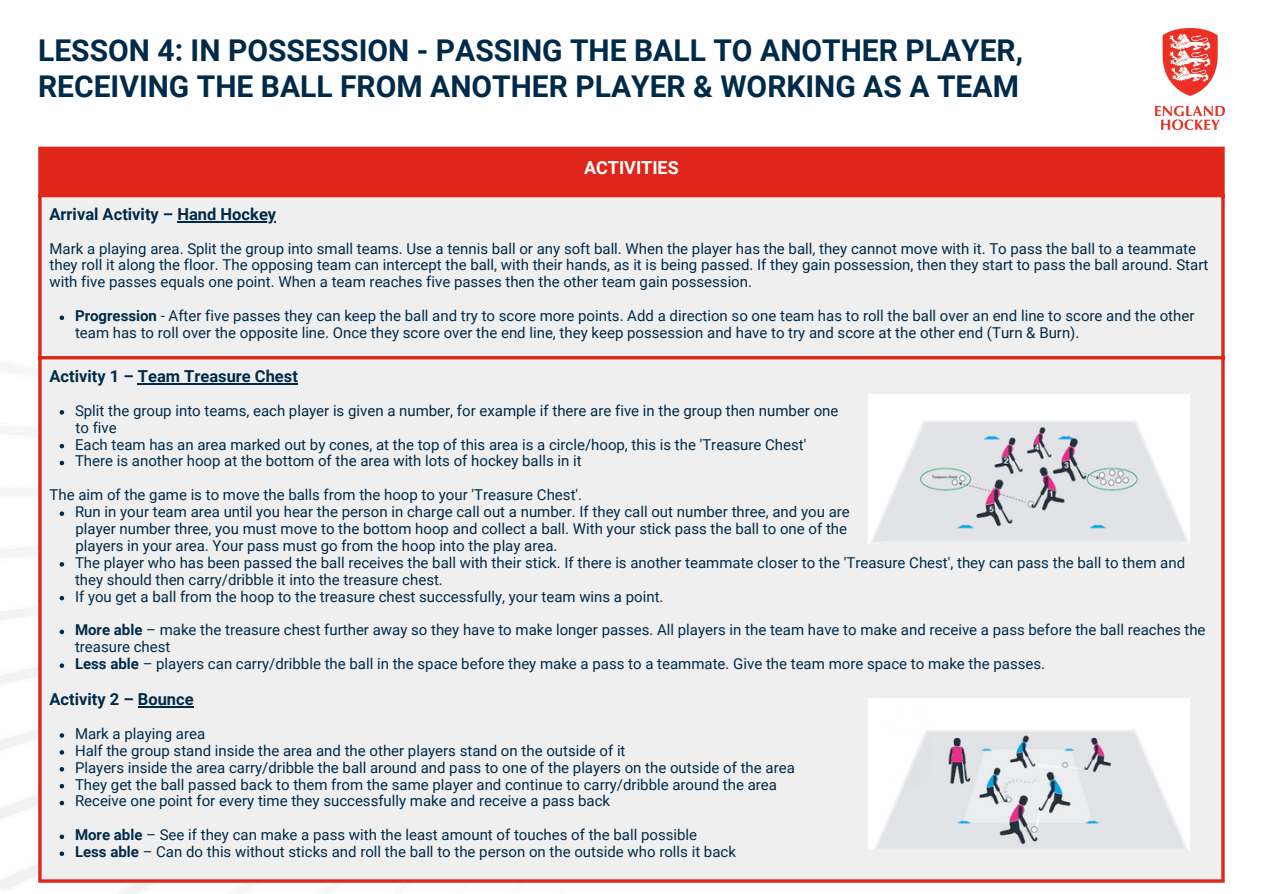
<style>
.page{position:relative;width:1263px;height:894px;background:#fff}
.page>*{position:absolute;margin:0;border:0;box-sizing:border-box;transform-origin:0 0}
.t1{font:700 30px/36px "Roboto";color:#002a49}
.t2{font:700 18px "Roboto";color:#fff}
.t3{font:700 16.5px "Roboto";color:#002a49}
.t4{font:15px/16.8px "Roboto";color:#002a49}
.s1{font-weight:700}
</style>
<div class="page">
<img style="left:0;top:364px;width:564px;height:529px">
<div style="left:38px;top:196px;width:1186px;height:686px;background:#efefef"></div>
<img style="left:1155px;top:29px;width:70px;height:101px">
<div style="left:40px;top:148px;width:1183px;height:48px;background:#e0251b"></div>
<hr style="left:177px;top:221px;width:99px;height:1px;background:#002a49">
<svg style="left:60px;top:315px;width:4px;height:5px"></svg>
<hr style="left:138px;top:383px;width:160px;height:1px;background:#002a49">
<svg style="left:60px;top:410px;width:4px;height:4px"></svg>
<svg style="left:60px;top:444px;width:4px;height:4px"></svg>
<svg style="left:60px;top:460px;width:4px;height:5px"></svg>
<svg style="left:60px;top:511px;width:4px;height:5px"></svg>
<svg style="left:60px;top:562px;width:4px;height:4px"></svg>
<svg style="left:60px;top:595px;width:4px;height:5px"></svg>
<svg style="left:60px;top:629px;width:4px;height:5px"></svg>
<svg style="left:60px;top:663px;width:4px;height:4px"></svg>
<hr style="left:138px;top:706px;width:56px;height:1px;background:#002a49">
<svg style="left:60px;top:733px;width:4px;height:4px"></svg>
<svg style="left:60px;top:750px;width:4px;height:4px"></svg>
<svg style="left:60px;top:767px;width:4px;height:4px"></svg>
<svg style="left:60px;top:783px;width:4px;height:5px"></svg>
<svg style="left:60px;top:800px;width:4px;height:5px"></svg>
<svg style="left:60px;top:834px;width:4px;height:4px"></svg>
<svg style="left:60px;top:851px;width:4px;height:4px"></svg>
<svg style="left:38px;top:150px;width:4px;height:729px;background:#e1423a"></svg>
<svg style="left:1221px;top:150px;width:4px;height:729px;background:#e3443b"></svg>
<hr style="left:38px;top:147px;width:1187px;height:3px;background:#e0251b">
<hr style="left:38px;top:194px;width:1187px;height:3px;background:#e0251b">
<hr style="left:38px;top:356px;width:1187px;height:3px;background:#e0251b">
<hr style="left:38px;top:879px;width:1187px;height:3px;background:#e0251b">
<img style="left:869px;top:394px;width:320px;height:149px">
<img style="left:869px;top:698px;width:320px;height:150px">
<p class="t1" style="left:38px;top:33px;width:986px">LESSON 4: IN POSSESSION - PASSING THE BALL TO ANOTHER PLAYER,<br>RECEIVING THE BALL FROM ANOTHER PLAYER &amp; WORKING AS A TEAM</p>
<h1 class="t2" style="left:584px;top:158px;width:96px">ACTIVITIES</h1>
<p class="t3" style="left:50px;top:204px;width:228px">Arrival Activity – Hand Hockey</p>
<p class="t4" style="left:50px;top:240px;width:1148px">Mark a playing area. Split the group into small teams. Use a tennis ball or any soft ball. When the player has the ball, they cannot move with it. To pass the ball to a teammate</p>
<p class="t4" style="left:50px;top:257px;width:1160px">they roll it along the floor. The opposing team can intercept the ball, with their hands, as it is being passed. If they gain possession, then they start to pass the ball around. Start with five passes equals one point. When a team reaches five passes then the other team gain possession.</p>
<p class="t4" style="left:75px;top:307px;width:1121px"><span class="s1">Progression</span> - After five passes they can keep the ball and try to score more points. Add a direction so one team has to roll the ball over an end line to score and the other</p>
<p class="t4" style="left:75px;top:324px;width:1006px">team has to roll over the opposite line. Once they score over the end line, they keep possession and have to try and score at the other end (Turn &amp; Burn).</p>
<p class="t3" style="left:50px;top:366px;width:250px">Activity 1 – Team Treasure Chest</p>
<p class="t4" style="left:75px;top:402px;width:765px">Split the group into teams, each player is given a number, for example if there are five in the group then number one</p>
<p class="t4" style="left:76px;top:419px;width:43px">to five</p>
<p class="t4" style="left:75px;top:436px;width:733px">Each team has an area marked out by cones, at the top of this area is a circle/hoop, this is the 'Treasure Chest'</p>
<p class="t4" style="left:75px;top:452px;width:508px">There is another hoop at the bottom of the area with lots of hockey balls in it</p>
<p class="t4" style="left:50px;top:486px;width:534px">The aim of the game is to move the balls from the hoop to your 'Treasure Chest'.</p>
<p class="t4" style="left:75px;top:503px;width:776px">Run in your team area until you hear the person in charge call out a number. If they call out number three, and you are</p>
<p class="t4" style="left:76px;top:520px;width:773px">player number three, you must move to the bottom hoop and collect a ball. With your stick pass the ball to one of the</p>
<p class="t4" style="left:76px;top:537px;width:483px">players in your area. Your pass must go from the hoop into the play area.</p>
<p class="t4" style="left:75px;top:554px;width:1112px">The player who has been passed the ball receives the ball with their stick. If there is another teammate closer to the 'Treasure Chest', they can pass the ball to them and they should then carry/dribble it into the treasure chest.</p>
<p class="t4" style="left:75px;top:587px;width:590px">If you get a ball from the hoop to the treasure chest successfully, your team wins a point.</p>
<p class="t4" style="left:75px;top:621px;width:1132px"><span class="s1">More able</span> – make the treasure chest further away so they have to make longer passes. All players in the team have to make and receive a pass before the ball reaches the treasure chest</p>
<p class="t4" style="left:75px;top:655px;width:972px"><span class="s1">Less able</span> – players can carry/dribble the ball in the space before they make a pass to a teammate. Give the team more space to make the passes.</p>
<p class="t3" style="left:50px;top:689px;width:146px">Activity 2 – Bounce</p>
<p class="t4" style="left:75px;top:725px;width:132px">Mark a playing area</p>
<p class="t4" style="left:75px;top:742px;width:552px">Half the group stand inside the area and the other players stand on the outside of it</p>
<p class="t4" style="left:75px;top:758px;width:721px">Players inside the area carry/dribble the ball around and pass to one of the players on the outside of the area</p>
<p class="t4" style="left:75px;top:775px;width:703px">They get the ball passed back to them from the same player and continue to carry/dribble around the area</p>
<p class="t4" style="left:75px;top:792px;width:537px">Receive one point for every time they successfully make and receive a pass back</p>
<p class="t4" style="left:75px;top:826px;width:624px"><span class="s1">More able</span> – See if they can make a pass with the least amount of touches of the ball possible</p>
<p class="t4" style="left:75px;top:843px;width:662px"><span class="s1">Less able</span> – Can do this without sticks and roll the ball to the person on the outside who rolls it back</p>
</div>
